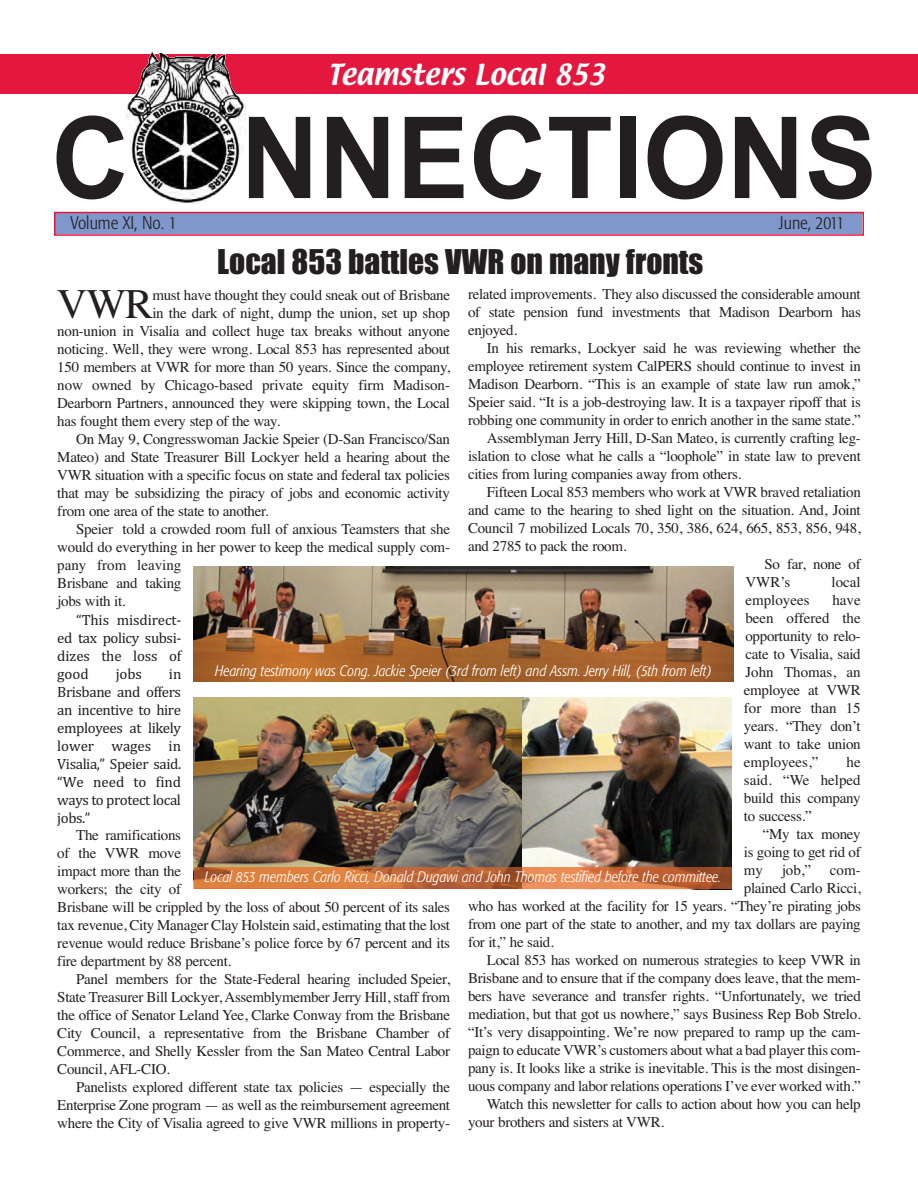
<style>
.page{position:relative;width:918px;height:1188px;background:#fff}
.page>*{position:absolute;margin:0;border:0;box-sizing:border-box;transform-origin:0 0}
.t1{font:700 113.4px "Arial";color:#231f20;scale:.95 1}
.t2{font:42.15px "Times";color:#231f20}
.t3{font:31.5px "Impact";color:#231f20}
.t4{font:25.5px "Textile";color:#fff}
.t5{font:300 condensed 18px "Formata";color:#231f20}
.t6{font:15px/18px "Times";letter-spacing:-.02em;color:#231f20;text-align:justify}
.t7{font:15px/18px "Cambria";letter-spacing:-.03em;color:#231f20;text-align:justify}
.t8{font:italic 300 condensed 15px "Formata";color:#fff}
.t9{font:15px "Times";color:#231f20}
</style>
<div class="page">
<div style="left:2px;top:54px;width:916px;height:40px;background:#e4183e"></div>
<div style="left:56px;top:213px;width:806px;height:21px;background:#7f97cb"></div>
<div style="left:54px;top:212px;width:810px;height:24px;border:2px solid #e4183e"></div>
<img style="left:126px;top:51px;width:120px;height:153px">
<hr style="left:0;top:54px;width:2px;height:40px;background:#e4183e">
<img style="left:193px;top:566px;width:540px;height:116px">
<img style="left:522px;top:697px;width:210px;height:171px">
<img style="left:193px;top:697px;width:329px;height:192px">
<img style="left:194px;top:868px;width:538px;height:21px">
<h3 class="t4" style="left:328px;top:63px;width:278px">Teamsters Local 853</h3>
<h1 class="t1" style="left:51px;top:93px;width:870px">C NNECTIONS</h1>
<p class="t5" style="left:71px;top:215px;width:108px">Volume XI, No. 1</p>
<p class="t5" style="left:779px;top:215px;width:67px">June, 2011</p>
<h3 class="t3" style="left:217px;top:252px;width:488px">Local 853 battles VWR on many fronts</h3>
<p class="t6" style="left:468px;top:286px;width:394px">related improvements. They also discussed the considerable amount of state pension fund investments that Madison Dearborn has enjoyed.</p>
<p class="t6" style="left:487px;top:340px;width:375px">In his remarks, Lockyer said he was reviewing whether the</p>
<p class="t6" style="left:468px;top:358px;width:394px">employee retirement system CalPERS should continue to invest in</p>
<p class="t6" style="left:468px;top:376px;width:394px">Madison Dearborn. “This is an example of state law run amok,”</p>
<p class="t6" style="left:468px;top:394px;width:394px">Speier said. “It is a job-destroying law. It is a taxpayer ripoff that is</p>
<p class="t6" style="left:468px;top:412px;width:394px">robbing one community in order to enrich another in the same state.”</p>
<p class="t6" style="left:487px;top:430px;width:375px">Assemblyman Jerry Hill, D-San Mateo, is currently crafting leg-</p>
<p class="t6" style="left:468px;top:448px;width:394px">islation to close what he calls a “loophole” in state law to prevent</p>
<p class="t6" style="left:468px;top:466px;width:275px">cities from luring companies away from others.</p>
<p class="t6" style="left:487px;top:484px;width:375px">Fifteen Local 853 members who work at VWR braved retaliation</p>
<p class="t6" style="left:468px;top:502px;width:394px">and came to the hearing to shed light on the situation. And, Joint</p>
<p class="t6" style="left:468px;top:520px;width:394px">Council 7 mobilized Locals 70, 350, 386, 624, 665, 853, 856, 948,</p>
<p class="t6" style="left:468px;top:538px;width:160px">and 2785 to pack the room.</p>
<p class="t6" style="left:764px;top:556px;width:98px">So far, none of</p>
<p class="t6" style="left:745px;top:574px;width:46px">VWR’s</p>
<p class="t6" style="left:832px;top:574px;width:31px">local</p>
<p class="t9" style="left:745px;top:595px;width:66px">employees</p>
<h2 class="t2" style="left:57px;top:288px;width:98px">VWR</h2>
<p class="t6" style="left:152px;top:287px;width:299px">must have thought they could sneak out of Brisbane</p>
<p class="t6" style="left:152px;top:305px;width:299px">in the dark of night, dump the union, set up shop</p>
<p class="t6" style="left:57px;top:323px;width:394px">non-union in Visalia and collect huge tax breaks without anyone</p>
<p class="t6" style="left:57px;top:341px;width:394px">noticing. Well, they were wrong. Local 853 has represented about</p>
<p class="t6" style="left:57px;top:359px;width:394px">150 members at VWR for more than 50 years. Since the company,</p>
<p class="t6" style="left:57px;top:377px;width:394px">now owned by Chicago-based private equity firm Madison-</p>
<p class="t6" style="left:57px;top:395px;width:394px">Dearborn Partners, announced they were skipping town, the Local</p>
<p class="t6" style="left:57px;top:413px;width:224px">has fought them every step of the way.</p>
<p class="t6" style="left:76px;top:431px;width:375px">On May 9, Congresswoman Jackie Speier (D-San Francisco/San</p>
<p class="t6" style="left:57px;top:449px;width:394px">Mateo) and State Treasurer Bill Lockyer held a hearing about the</p>
<p class="t6" style="left:57px;top:467px;width:394px">VWR situation with a specific focus on state and federal tax policies</p>
<p class="t6" style="left:57px;top:485px;width:394px">that may be subsidizing the piracy of jobs and economic activity</p>
<p class="t6" style="left:57px;top:503px;width:213px">from one area of the state to another.</p>
<p class="t6" style="left:76px;top:521px;width:375px">Speier told a crowded room full of anxious Teamsters that she</p>
<p class="t6" style="left:57px;top:539px;width:394px">would do everything in her power to keep the medical supply com-</p>
<p class="t9" style="left:57px;top:559px;width:126px">pany from leaving</p>
<p class="t6" style="left:57px;top:575px;width:126px">Brisbane and taking</p>
<p class="t6" style="left:57px;top:593px;width:70px">jobs with it.</p>
<p class="t7" style="left:57px;top:612px;width:126px;text-indent:19px">“This misdirect‐ ed tax policy subsi‐ dizes the loss of good</p>
<p class="t6" style="left:744px;top:592px;width:118px;text-indent:89px">have been offered the opportunity to relo&shy;cate to Visalia, said John Thomas, an employee at VWR for more than 15 years. “They don’t want to take union employees,”</p>
<p class="t8" style="left:215px;top:664px;width:499px">Hearing testimony was Cong. Jackie Speier (3rd from left) and Assm. Jerry Hill, (5th from left)</p>
<p class="t7" style="left:116px;top:666px;width:28px">jobs</p>
<p class="t7" style="left:57px;top:666px;width:126px;text-indent:112px">in Brisbane and offers an incentive to hire employees at likely lower wages in Visalia,” Speier said. “We need to find ways to protect local jobs.”</p>
<p class="t6" style="left:57px;top:827px;width:394px;text-align:left;text-indent:19px">The ramifications<br>of the VWR move<br>impact more than the<br>workers; the city of<br>Brisbane will be crippled by the loss of about 50 percent of its sales tax revenue, City Manager Clay Holstein said, estimating that the lost revenue would reduce Brisbane’s police force by 67 percent and its fire department by 88 percent.</p>
<p class="t6" style="left:57px;top:971px;width:394px;text-indent:19px">Panel members for the State-Federal hearing included Speier, State Treasurer Bill Lockyer, Assemblymember Jerry Hill, staff from the office of Senator Leland Yee, Clarke Conway from the Brisbane City Council, a representative from the Brisbane Chamber of Commerce, and Shelly Kessler from the San Mateo Central Labor Council, AFL-CIO.</p>
<p class="t6" style="left:57px;top:1079px;width:394px;text-indent:19px">Panelists explored different state tax policies — especially the Enterprise Zone program — as well as the reimbursement agreement where the City of Visalia agreed to give VWR millions in property-</p>
<p class="t6" style="left:744px;top:754px;width:118px;text-indent:103px">he said. “We helped build this company to success.”</p>
<p class="t6" style="left:763px;top:826px;width:99px">“My tax money</p>
<p class="t6" style="left:744px;top:844px;width:118px">is going to get rid of</p>
<p class="t6" style="left:744px;top:862px;width:118px">my job,” com-</p>
<p class="t6" style="left:744px;top:880px;width:118px">plained Carlo Ricci,</p>
<p class="t6" style="left:468px;top:898px;width:394px">who has worked at the facility for 15 years. “They’re pirating jobs</p>
<p class="t6" style="left:468px;top:916px;width:394px">from one part of the state to another, and my tax dollars are paying</p>
<p class="t6" style="left:468px;top:934px;width:87px">for it,” he said.</p>
<p class="t6" style="left:487px;top:952px;width:375px">Local 853 has worked on numerous strategies to keep VWR in</p>
<p class="t6" style="left:468px;top:970px;width:394px">Brisbane and to ensure that if the company does leave, that the mem-</p>
<p class="t6" style="left:468px;top:988px;width:394px">bers have severance and transfer rights. “Unfortunately, we tried</p>
<p class="t6" style="left:468px;top:1006px;width:394px">mediation, but that got us nowhere,” says Business Rep Bob Strelo.</p>
<p class="t6" style="left:468px;top:1024px;width:394px">“It’s very disappointing. We’re now prepared to ramp up the cam-</p>
<p class="t6" style="left:468px;top:1042px;width:394px">paign to educate VWR’s customers about what a bad player this com-</p>
<p class="t6" style="left:468px;top:1060px;width:394px">pany is. It looks like a strike is inevitable. This is the most disingen-</p>
<p class="t6" style="left:468px;top:1078px;width:394px">uous company and labor relations operations I’ve ever worked with.”</p>
<p class="t6" style="left:487px;top:1096px;width:375px">Watch this newsletter for calls to action about how you can help</p>
<p class="t6" style="left:468px;top:1114px;width:198px">your brothers and sisters at VWR.</p>
<p class="t8" style="left:205px;top:871px;width:518px">Local 853 members Carlo Ricci, Donald Dugawi and John Thomas testified before the committee.</p>
</div>
